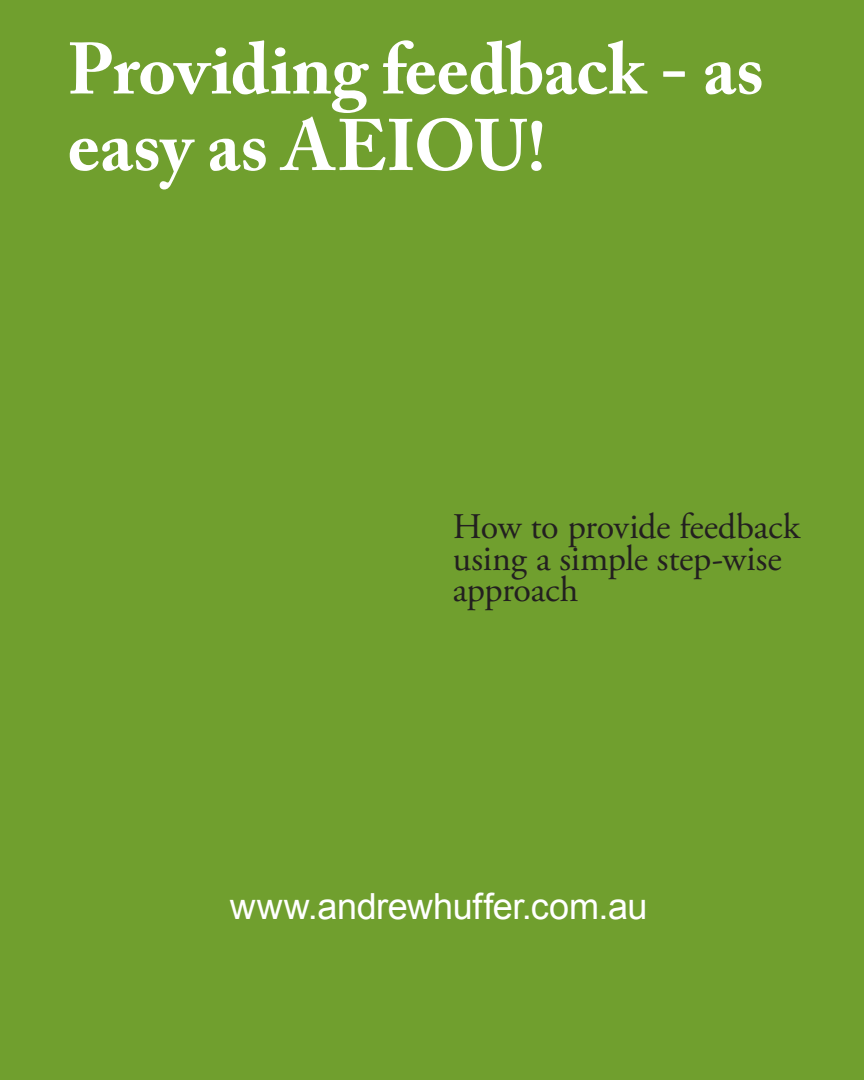
<style>
.page{position:relative;width:864px;height:1080px;background:#fff}
.page>*{position:absolute;margin:0;border:0;box-sizing:border-box;transform-origin:0 0}
.Section_title{font:700 72px "Adobe Caslon Pro";letter-spacing:-.005em;color:#fff}
.Section_intro_text{font:36px/31.5px "Adobe Garamond Pro";letter-spacing:-.01em;color:#231f20}
.Section_intro_text-2{font:36px "Arial";letter-spacing:-.01em;color:#fff}
</style>
<div class="page">
<div style="left:0;top:0;width:863px;height:1080px;background:#709f2e"></div>
<p class="Section_title" style="left:68px;top:26px;width:697px">Providing feedback - as</p>
<p class="Section_title" style="left:68px;top:103px;width:480px">easy as AEIOU!</p>
<p class="Section_intro_text" style="left:452px;top:513px;width:349px">How to provide feedback using a simple step-wise approach</p>
<p class="Section_intro_text-2" style="left:230px;top:883px;width:419px">www.andrewhuffer.com.au</p>
</div>
